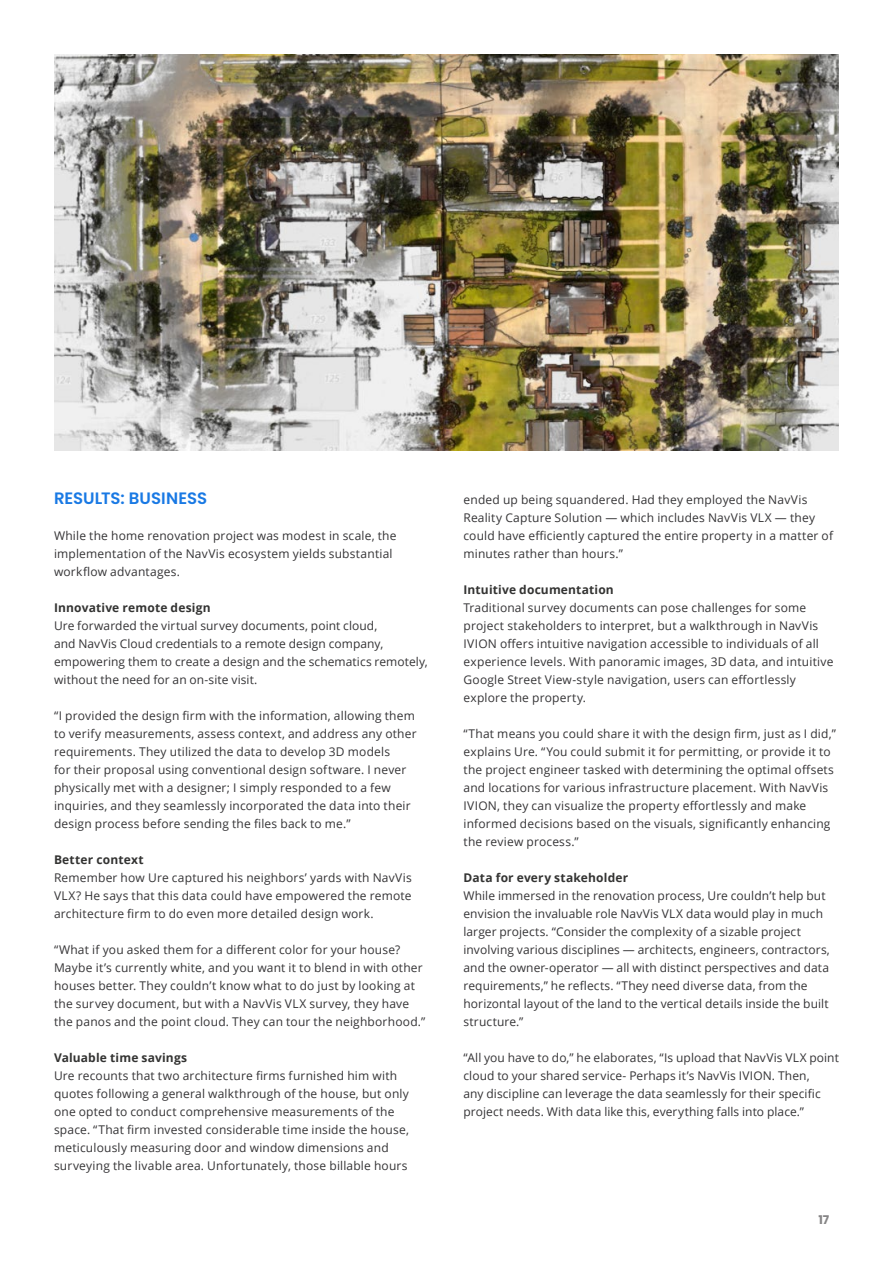
<style>
.page{position:relative;width:893px;height:1263px;background:#fff}
.page>*{position:absolute;margin:0;border:0;box-sizing:border-box;transform-origin:0 0}
.t1{font:600 16.5px "Poppins";color:#1979e4}
.t2{font:12px/18px "Open Sans";letter-spacing:.015em;color:#353436}
.t3{font:700 12px "Open Sans";letter-spacing:.015em;color:#333332}
.t4{font:700 12px "Poppins";color:#868586}
</style>
<div class="page">
<img style="left:54px;top:54px;width:785px;height:396px">
<h1 class="t1" style="left:54px;top:489px;width:155px">RESULTS: BUSINESS</h1>
<p class="t2" style="left:54px;top:526px;width:344px">While the home renovation project was modest in scale, the implementation of the NavVis ecosystem yields substantial workflow advantages.</p>
<p class="t3" style="left:54px;top:599px;width:158px">Innovative remote design</p>
<p class="t2" style="left:54px;top:616px;width:375px">Ure forwarded the virtual survey documents, point cloud,<br>and NavVis Cloud credentials to a remote design company, empowering them to create a design and the schematics remotely, without the need for an on-site visit.</p>
<p class="t2" style="left:54px;top:706px;width:364px">“I provided the design firm with the information, allowing them to verify measurements, assess context, and address any other requirements. They utilized the data to develop 3D models<br>for their proposal using conventional design software. I never physically met with a designer; I simply responded to a few inquiries, and they seamlessly incorporated the data into their design process before sending the files back to me.”</p>
<p class="t3" style="left:54px;top:851px;width:91px">Better context</p>
<p class="t2" style="left:54px;top:868px;width:359px;text-align:justify">Remember how Ure captured his neighbors’ yards with NavVis VLX? He says that this data could have empowered the remote architecture firm to do even more detailed design work.</p>
<p class="t2" style="left:54px;top:940px;width:373px">“What if you asked them for a different color for your house?<br>Maybe it’s currently white, and you want it to blend in with other houses better. They couldn’t know what to do just by looking at the survey document, but with a NavVis VLX survey, they have the panos and the point cloud. They can tour the neighborhood.”</p>
<p class="t3" style="left:54px;top:1049px;width:135px">Valuable time savings</p>
<p class="t2" style="left:54px;top:1066px;width:356px">Ure recounts that two architecture firms furnished him with quotes following a general walkthrough of the house, but only one opted to conduct comprehensive measurements of the space. “That firm invested considerable time inside the house, meticulously measuring door and window dimensions and surveying the livable area. Unfortunately, those billable hours</p>
<p class="t2" style="left:463px;top:490px;width:371px">ended up being squandered. Had they employed the NavVis Reality Capture Solution — which includes NavVis VLX — they could have efficiently captured the entire property in a matter of minutes rather than hours.”</p>
<p class="t3" style="left:463px;top:581px;width:152px">Intuitive documentation</p>
<p class="t2" style="left:463px;top:598px;width:372px">Traditional survey documents can pose challenges for some project stakeholders to interpret, but a walkthrough in NavVis IVION offers intuitive navigation accessible to individuals of all experience levels. With panoramic images, 3D data, and intuitive Google Street View-style navigation, users can effortlessly explore the property.</p>
<p class="t2" style="left:463px;top:724px;width:374px">“That means you could share it with the design firm, just as I did,” explains Ure. “You could submit it for permitting, or provide it to the project engineer tasked with determining the optimal offsets and locations for various infrastructure placement. With NavVis IVION, they can visualize the property effortlessly and make informed decisions based on the visuals, significantly enhancing the review process.”</p>
<p class="t3" style="left:463px;top:869px;width:166px">Data for every stakeholder</p>
<p class="t2" style="left:463px;top:886px;width:368px">While immersed in the renovation process, Ure couldn’t help but envision the invaluable role NavVis VLX data would play in much larger projects. “Consider the complexity of a sizable project involving various disciplines — architects, engineers, contractors, and the owner-operator — all with distinct perspectives and data requirements,” he reflects. “They need diverse data, from the horizontal layout of the land to the vertical details inside the built structure.”</p>
<p class="t2" style="left:463px;top:1048px;width:377px">“All you have to do,” he elaborates, “Is upload that NavVis VLX point cloud to your shared service- Perhaps it’s NavVis IVION. Then,<br>any discipline can leverage the data seamlessly for their specific project needs. With data like this, everything falls into place.”</p>
<p class="t4" style="left:818px;top:1213px;width:12px">17</p>
</div>
